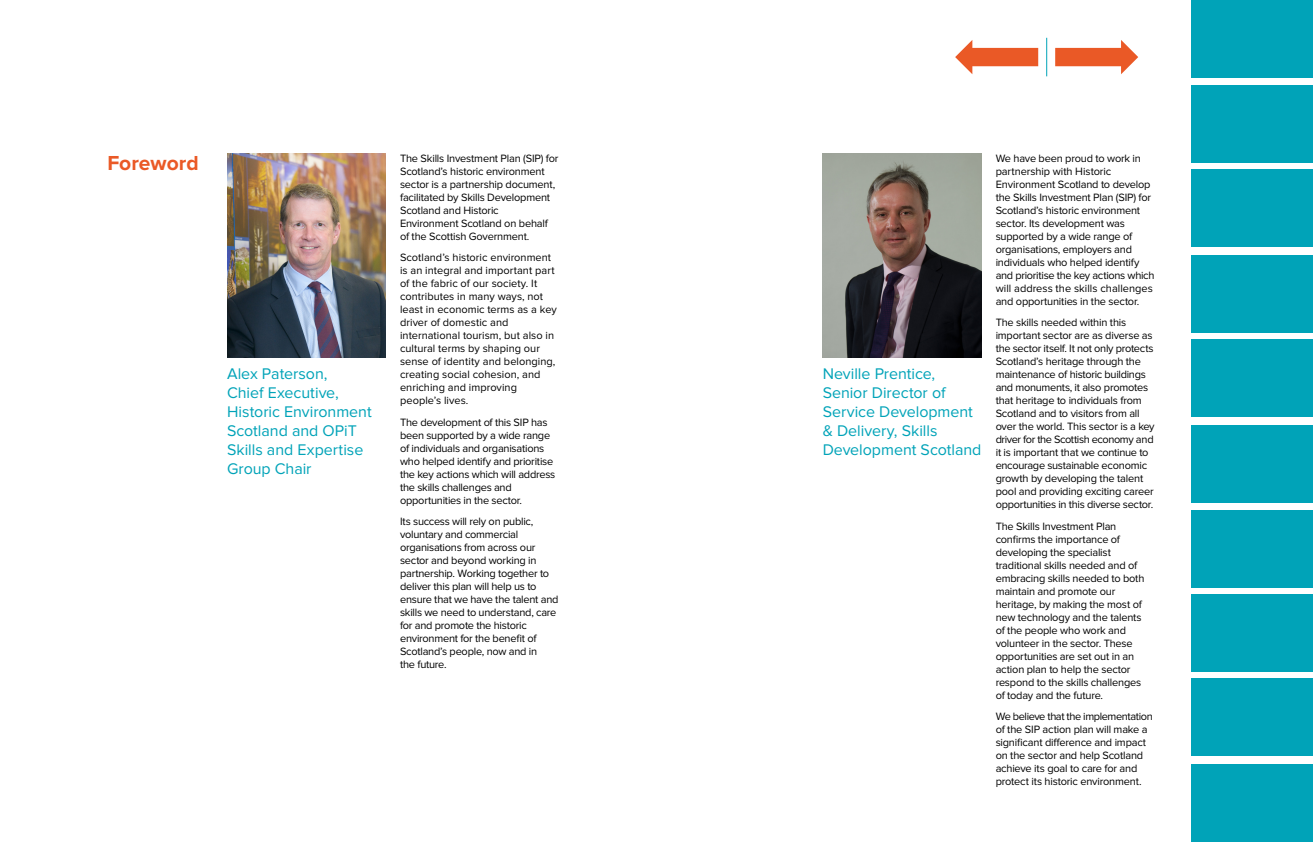
<style>
.page{position:relative;width:1313px;height:842px;background:#fff}
.page>*{position:absolute;margin:0;border:0;box-sizing:border-box;transform-origin:0 0}
.t1{font:700 21px "Proxima Nova";color:#ea5926}
.t2{font:16px/19px "Proxima Nova";color:#00a3b8}
.t3{font:11px/13px "Proxima Nova";letter-spacing:-.02em;color:#000}
.t4{font:11px/13px "Proxima Nova";letter-spacing:.005em;color:#000}
</style>
<div class="page">
<hr style="left:1046px;top:38px;width:1px;height:38px;background:#00a3b8">
<div style="left:1191px;top:0;width:121px;height:77px;background:#00a3b8"></div>
<div style="left:1191px;top:85px;width:121px;height:77px;background:#00a3b8"></div>
<div style="left:1191px;top:170px;width:121px;height:77px;background:#00a3b8"></div>
<div style="left:1191px;top:255px;width:121px;height:77px;background:#00a3b8"></div>
<div style="left:1191px;top:340px;width:121px;height:77px;background:#00a3b8"></div>
<div style="left:1191px;top:425px;width:121px;height:77px;background:#00a3b8"></div>
<div style="left:1191px;top:510px;width:121px;height:77px;background:#00a3b8"></div>
<div style="left:1191px;top:594px;width:121px;height:78px;background:#00a3b8"></div>
<div style="left:1191px;top:679px;width:121px;height:77px;background:#00a3b8"></div>
<div style="left:1191px;top:764px;width:121px;height:78px;background:#00a3b8"></div>
<svg style="left:1055px;top:40px;width:83px;height:34px"></svg>
<svg style="left:955px;top:40px;width:83px;height:34px"></svg>
<img style="left:227px;top:153px;width:159px;height:205px">
<img style="left:822px;top:153px;width:159px;height:205px">
<h1 class="t1" style="left:107px;top:153px;width:93px">Foreword</h1>
<p class="t3" style="left:400px;top:152px;width:160px">The Skills Investment Plan (SIP) for<br>Scotland’s historic environment sector is a partnership document, facilitated by Skills Development<br>Scotland and Historic<br>Environment Scotland on behalf of the Scottish Government.</p>
<p class="t4" style="left:400px;top:252px;width:158px">Scotland’s historic environment is an integral and important part of the fabric of our society. It contributes in many ways, not least in economic terms as a key driver of domestic and international tourism, but also in cultural terms by shaping our sense of identity and belonging, creating social cohesion, and enriching and improving people’s lives.</p>
<p class="t3" style="left:400px;top:416px;width:157px">The development of this SIP has been supported by a wide range of individuals and organisations who helped identify and prioritise the key actions which will address the skills challenges and opportunities in the sector.</p>
<p class="t3" style="left:400px;top:516px;width:160px">Its success will rely on public, voluntary and commercial organisations from across our sector and beyond working in partnership. Working together to deliver this plan will help us to ensure that we have the talent and skills we need to understand, care for and promote the historic environment for the benefit of<br>Scotland’s people, now and in<br>the future.</p>
<h2 class="t2" style="left:227px;top:365px;width:146px">Alex Paterson,<br>Chief Executive,<br>Historic Environment<br>Scotland and OPiT<br>Skills and Expertise<br>Group Chair</h2>
<h2 class="t2" style="left:822px;top:365px;width:160px">Neville Prentice,<br>Senior Director of<br>Service Development &amp; Delivery, Skills<br>Development Scotland</h2>
<p class="t3" style="left:995px;top:152px;width:160px">We have been proud to work in partnership with Historic<br>Environment Scotland to develop the Skills Investment Plan (SIP) for<br>Scotland’s historic environment sector. Its development was supported by a wide range of organisations, employers and individuals who helped identify and prioritise the key actions which will address the skills challenges and opportunities in the sector.</p>
<p class="t3" style="left:995px;top:317px;width:160px">The skills needed within this important sector are as diverse as the sector itself. It not only protects Scotland’s heritage through the maintenance of historic buildings and monuments, it also promotes that heritage to individuals from Scotland and to visitors from all over the world. This sector is a key driver for the Scottish economy and it is important that we continue to encourage sustainable economic growth by developing the talent pool and providing exciting career opportunities in this diverse sector.</p>
<p class="t3" style="left:995px;top:520px;width:150px">The Skills Investment Plan confirms the importance of developing the specialist traditional skills needed and of embracing skills needed to both maintain and promote our heritage, by making the most of new technology and the talents of the people who work and volunteer in the sector. These opportunities are set out in an action plan to help the sector respond to the skills challenges of today and the future.</p>
<p class="t3" style="left:995px;top:711px;width:159px">We believe that the implementation of the SIP action plan will make a significant difference and impact on the sector and help Scotland achieve its goal to care for and protect its historic environment.</p>
</div>
